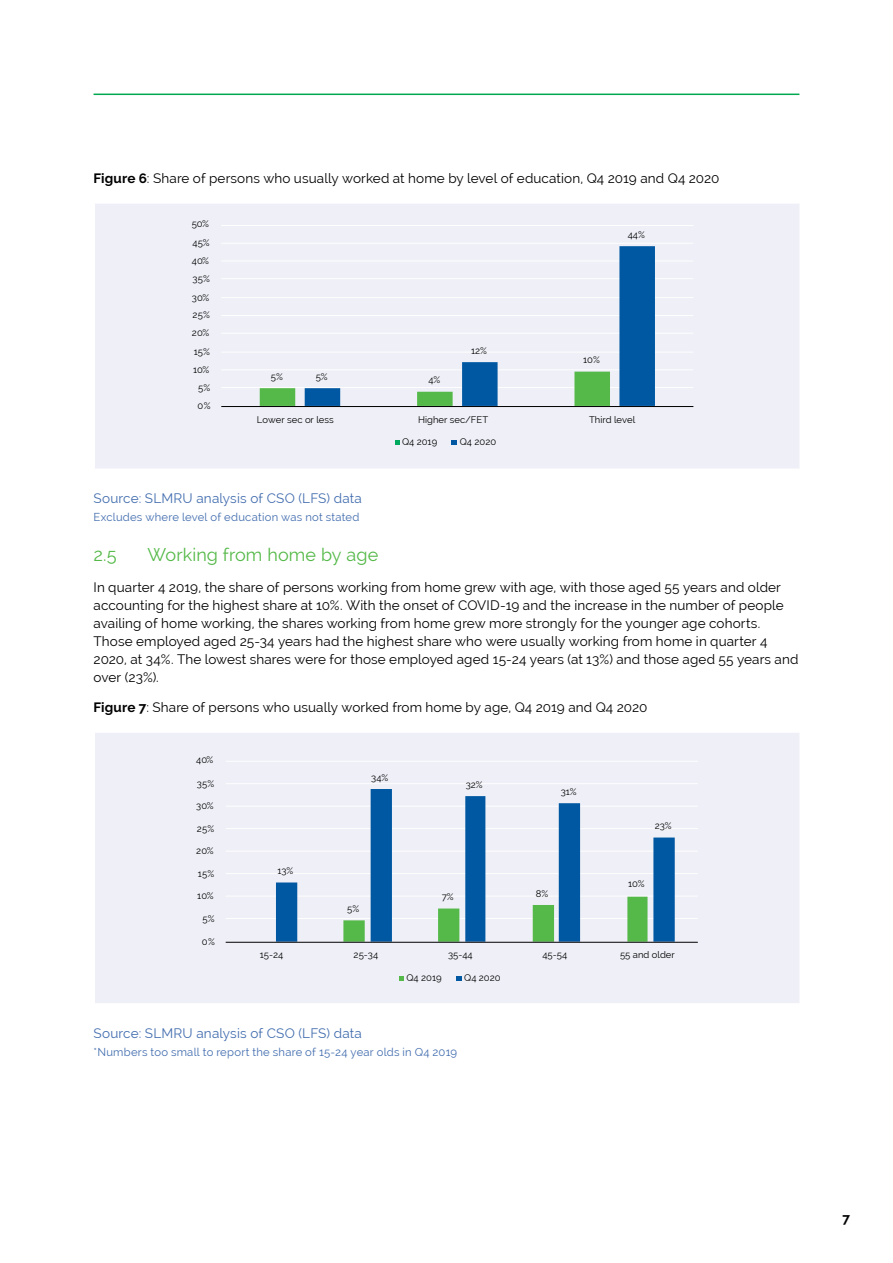
<style>
.page{position:relative;width:893px;height:1263px;background:#fff}
.page>*{position:absolute;margin:0;border:0;box-sizing:border-box;transform-origin:0 0}
.t1{font:18px "Raleway";letter-spacing:.01em;color:#54b948}
.t2{font:13.5px/18px "Raleway";letter-spacing:.01em;color:#000}
.t3{font:13.5px "Raleway";letter-spacing:.015em;color:#426daf}
.t4{font:700 13.5px "Raleway";color:#000}
.t5{font:11.25px "Raleway";letter-spacing:.02em;color:#426daf}
.t6{font:9.45px "Raleway";color:#000}
.s1{font-weight:700}
</style>
<div class="page">
<hr style="left:94px;top:94px;width:705px;height:1px;background:#00a850">
<div style="left:94px;top:203px;width:706px;height:266px;background:#eeeff7"></div>
<hr style="left:94px;top:202px;width:707px;height:2px;background:#fff">
<hr style="left:94px;top:204px;width:1px;height:264px;background:#fff">
<hr style="left:799px;top:204px;width:2px;height:264px;background:#fff">
<hr style="left:94px;top:468px;width:707px;height:2px;background:#fff">
<hr style="left:221px;top:387px;width:472px;height:1px;background:#fff">
<hr style="left:221px;top:369px;width:472px;height:1px;background:#fff">
<hr style="left:221px;top:352px;width:472px;height:1px;background:#fff">
<hr style="left:221px;top:333px;width:472px;height:1px;background:#fff">
<hr style="left:221px;top:315px;width:472px;height:1px;background:#fff">
<hr style="left:221px;top:297px;width:472px;height:1px;background:#fff">
<hr style="left:221px;top:278px;width:472px;height:1px;background:#fff">
<hr style="left:221px;top:261px;width:472px;height:1px;background:#fff">
<hr style="left:221px;top:243px;width:472px;height:1px;background:#fff">
<hr style="left:221px;top:225px;width:472px;height:1px;background:#fff">
<svg style="left:260px;top:388px;width:45px;height:18px"></svg>
<svg style="left:305px;top:246px;width:350px;height:160px"></svg>
<hr style="left:221px;top:406px;width:472px;height:1px;background:#000">
<svg style="left:395px;top:440px;width:4px;height:5px"></svg>
<svg style="left:451px;top:440px;width:6px;height:5px"></svg>
<div style="left:94px;top:732px;width:706px;height:272px;background:#eeeff7"></div>
<hr style="left:94px;top:731px;width:707px;height:2px;background:#fff">
<hr style="left:94px;top:733px;width:1px;height:270px;background:#fff">
<hr style="left:799px;top:733px;width:2px;height:270px;background:#fff">
<hr style="left:94px;top:1003px;width:707px;height:2px;background:#fff">
<hr style="left:226px;top:918px;width:472px;height:1px;background:#fff">
<hr style="left:226px;top:896px;width:472px;height:1px;background:#fff">
<hr style="left:226px;top:873px;width:472px;height:1px;background:#fff">
<hr style="left:226px;top:851px;width:472px;height:1px;background:#fff">
<hr style="left:226px;top:828px;width:472px;height:1px;background:#fff">
<hr style="left:226px;top:806px;width:472px;height:1px;background:#fff">
<hr style="left:226px;top:783px;width:472px;height:1px;background:#fff">
<hr style="left:226px;top:761px;width:472px;height:1px;background:#fff">
<svg style="left:276px;top:789px;width:399px;height:153px"></svg>
<hr style="left:226px;top:942px;width:472px;height:1px;background:#000">
<svg style="left:399px;top:976px;width:5px;height:5px"></svg>
<svg style="left:456px;top:976px;width:6px;height:5px"></svg>
<p class="t2" style="left:94px;top:170px;width:627px"><span class="s1">Figure 6</span>: Share of persons who usually worked at home by level of education, Q4 2019 and Q4 2020</p>
<p class="t6" style="left:192px;top:218px;width:19px">50%</p>
<p class="t6" style="left:192px;top:237px;width:19px">45%</p>
<p class="t6" style="left:192px;top:255px;width:19px">40%</p>
<p class="t6" style="left:193px;top:273px;width:19px">35%</p>
<p class="t6" style="left:192px;top:292px;width:19px">30%</p>
<p class="t6" style="left:193px;top:310px;width:19px">25%</p>
<p class="t6" style="left:192px;top:327px;width:19px">20%</p>
<p class="t6" style="left:194px;top:346px;width:18px">15%</p>
<p class="t6" style="left:193px;top:364px;width:18px">10%</p>
<p class="t6" style="left:198px;top:382px;width:14px">5%</p>
<p class="t6" style="left:198px;top:401px;width:15px">0%</p>
<p class="t6" style="left:271px;top:371px;width:14px">5%</p>
<p class="t6" style="left:428px;top:375px;width:13px">4%</p>
<p class="t6" style="left:316px;top:371px;width:14px">5%</p>
<p class="t6" style="left:471px;top:345px;width:17px">12%</p>
<p class="t6" style="left:628px;top:229px;width:19px">44%</p>
<p class="t6" style="left:583px;top:354px;width:18px">10%</p>
<p class="t6" style="left:257px;top:414px;width:78px">Lower sec or less</p>
<p class="t6" style="left:418px;top:414px;width:71px">Higher sec/FET</p>
<p class="t6" style="left:589px;top:414px;width:48px">Third level</p>
<p class="t6" style="left:402px;top:436px;width:37px">Q4 2019</p>
<p class="t6" style="left:460px;top:436px;width:38px">Q4 2020</p>
<p class="t3" style="left:94px;top:491px;width:270px">Source: SLMRU analysis of CSO (LFS) data</p>
<p class="t5" style="left:94px;top:511px;width:268px">Excludes where level of education was not stated</p>
<h1 class="t1" style="left:94px;top:544px;width:25px">2.5</h1>
<h1 class="t1" style="left:148px;top:544px;width:232px">Working from home by age</h1>
<p class="t2" style="left:94px;top:578px;width:706px">In quarter 4 2019, the share of persons working from home grew with age, with those aged 55 years and older accounting for the highest share at 10%. With the onset of COVID-19 and the increase in the number of people availing of home working, the shares working from home grew more strongly for the younger age cohorts.<br>Those employed aged 25-34 years had the highest share who were usually working from home in quarter 4<br>2020, at 34%. The lowest shares were for those employed aged 15-24 years (at 13%) and those aged 55 years and over (23%).</p>
<p class="t2" style="left:94px;top:699px;width:555px"><span class="s1">Figure 7</span>: Share of persons who usually worked from home by age, Q4 2019 and Q4 2020</p>
<p class="t6" style="left:196px;top:754px;width:19px">40%</p>
<p class="t6" style="left:197px;top:778px;width:19px">35%</p>
<p class="t6" style="left:196px;top:800px;width:19px">30%</p>
<p class="t6" style="left:197px;top:823px;width:19px">25%</p>
<p class="t6" style="left:196px;top:845px;width:19px">20%</p>
<p class="t6" style="left:198px;top:868px;width:18px">15%</p>
<p class="t6" style="left:197px;top:890px;width:18px">10%</p>
<p class="t6" style="left:203px;top:913px;width:14px">5%</p>
<p class="t6" style="left:202px;top:936px;width:15px">0%</p>
<p class="t6" style="left:277px;top:865px;width:17px">13%</p>
<p class="t6" style="left:371px;top:772px;width:19px">34%</p>
<p class="t6" style="left:347px;top:903px;width:14px">5%</p>
<p class="t6" style="left:466px;top:779px;width:18px">32%</p>
<p class="t6" style="left:442px;top:891px;width:14px">7%</p>
<p class="t6" style="left:561px;top:786px;width:17px">31%</p>
<p class="t6" style="left:536px;top:888px;width:14px">8%</p>
<p class="t6" style="left:655px;top:820px;width:18px">23%</p>
<p class="t6" style="left:628px;top:878px;width:18px">10%</p>
<p class="t6" style="left:260px;top:949px;width:25px">15-24</p>
<p class="t6" style="left:354px;top:949px;width:26px">25-34</p>
<p class="t6" style="left:448px;top:949px;width:26px">35-44</p>
<p class="t6" style="left:542px;top:949px;width:26px">45-54</p>
<p class="t6" style="left:620px;top:949px;width:56px">55 and older</p>
<p class="t6" style="left:406px;top:972px;width:37px">Q4 2019</p>
<p class="t6" style="left:464px;top:972px;width:38px">Q4 2020</p>
<p class="t3" style="left:94px;top:1025px;width:270px">Source: SLMRU analysis of CSO (LFS) data</p>
<p class="t5" style="left:94px;top:1045px;width:365px">*Numbers too small to report the share of 15-24 year olds in Q4 2019</p>
<p class="t4" style="left:842px;top:1210px;width:9px">7</p>
</div>
